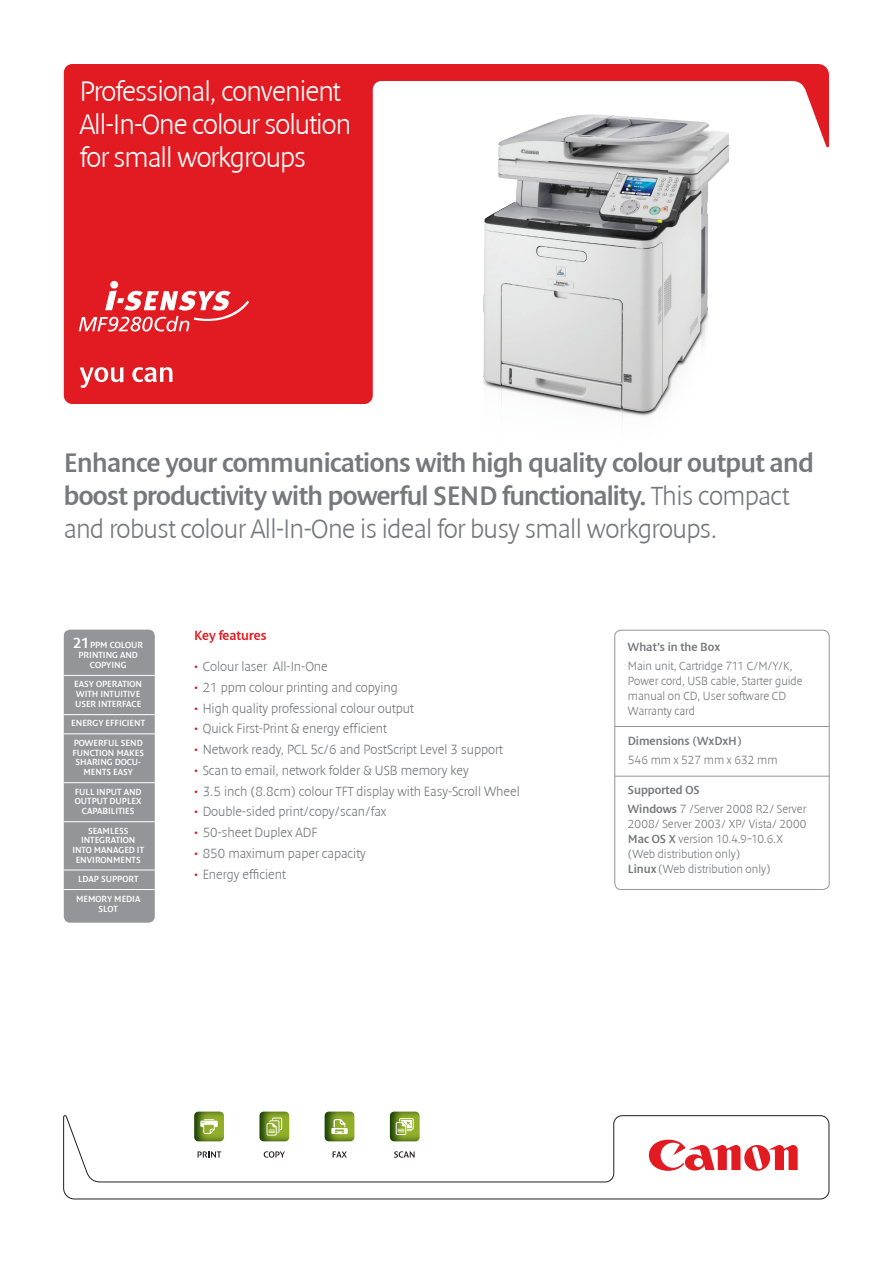
<style>
.page{position:relative;width:893px;height:1263px;background:#fff}
.page>*{position:absolute;margin:0;border:0;box-sizing:border-box;transform-origin:0 0}
.t1{font:300 28.5px/33px "Denda New";letter-spacing:-.03em;color:#fff}
.t2{font:27px/33px "Denda New";letter-spacing:-.02em;color:#76787b}
.t3{font:300 13.5px "Denda New";color:#76787b}
.t4{font:13.5px "Denda New";color:#e21a21}
.t5{font:300 12px/15px "Denda New";color:#76787b}
.t6{font:12px "Denda New";color:#76787b}
.t7{font:9px/9.8px "Denda New";color:#fff;text-align:center}
.s1{font-weight:300}
.s2{font-size:15px}
.s3{color:#e21a21}
.s4{font-weight:400}
</style>
<div class="page">
<svg style="left:64px;top:64px;width:765px;height:340px;fill:#e21a21"></svg>
<svg style="left:63px;top:1115px;width:766px;height:84px"></svg>
<svg style="left:649px;top:1140px;width:149px;height:31px"></svg>
<svg style="left:80px;top:367px;width:92px;height:21px"></svg>
<img style="left:445px;top:111px;width:309px;height:311px">
<div style="left:64px;top:630px;width:91px;height:293px;background:#939598;border-radius:6px"></div>
<hr style="left:64px;top:675px;width:91px;height:1px;background:#fff">
<hr style="left:64px;top:714px;width:91px;height:1px;background:#fff">
<hr style="left:64px;top:733px;width:91px;height:1px;background:#fff">
<hr style="left:64px;top:782px;width:91px;height:1px;background:#fff">
<hr style="left:64px;top:821px;width:91px;height:1px;background:#fff">
<hr style="left:64px;top:889px;width:91px;height:1px;background:#fff">
<div style="left:614px;top:630px;width:216px;height:260px;border:1px solid #939598;border-radius:6px"></div>
<hr style="left:615px;top:726px;width:214px;height:1px;background:#939598">
<hr style="left:615px;top:776px;width:214px;height:1px;background:#939598">
<img style="left:325px;top:1111px;width:29px;height:30px">
<img style="left:259px;top:1111px;width:30px;height:30px">
<svg style="left:267px;top:1117px;width:15px;height:18px"></svg>
<svg style="left:331px;top:1119px;width:17px;height:15px"></svg>
<img style="left:390px;top:1111px;width:30px;height:30px">
<svg style="left:396px;top:1118px;width:18px;height:17px"></svg>
<img style="left:194px;top:1111px;width:30px;height:30px">
<svg style="left:200px;top:1119px;width:18px;height:15px"></svg>
<svg style="left:198px;top:1151px;width:23px;height:7px"></svg>
<svg style="left:264px;top:1151px;width:21px;height:7px"></svg>
<svg style="left:333px;top:1151px;width:14px;height:7px"></svg>
<svg style="left:394px;top:1151px;width:21px;height:7px"></svg>
<svg style="left:79px;top:281px;width:170px;height:51px"></svg>
<hr style="left:64px;top:870px;width:91px;height:1px;background:#fff">
<p class="t1" style="left:80px;top:76px;width:273px">Professional, convenient<br>All-In-One colour solution for small workgroups</p>
<p class="t2" style="left:64px;top:446px;width:751px">Enhance your communications with high quality colour output and boost productivity with powerful SEND functionality. <span class="s1">This compact and robust colour All-In-One is ideal for busy small workgroups.</span></p>
<p class="t7" style="left:73px;top:641px;width:71px"><span class="s2">21</span>PPM COLOUR<br>PRINTING AND<br>COPYING</p>
<p class="t7" style="left:74px;top:680px;width:69px;text-align:left">EASY OPERATION<br>WITH INTUITIVE<br>USER INTERFACE</p>
<p class="t7" style="left:71px;top:719px;width:75px">ENERGY EFFICIENT</p>
<p class="t7" style="left:72px;top:738px;width:73px">POWERFUL SEND<br>FUNCTION MAKES<br>SHARING DOCU-<br>MENTS EASY</p>
<p class="t7" style="left:75px;top:787px;width:68px">FULL INPUT AND<br>OUTPUT DUPLEX<br>CAPABILITIES</p>
<p class="t7" style="left:72px;top:826px;width:73px">SEAMLESS<br>INTEGRATION<br>INTO MANAGED IT<br>ENVIRONMENTS</p>
<p class="t7" style="left:78px;top:875px;width:62px">LDAP SUPPORT</p>
<p class="t7" style="left:76px;top:894px;width:66px">MEMORY MEDIA<br>SLOT</p>
<p class="t4" style="left:194px;top:628px;width:74px">Key features</p>
<p class="t3" style="left:194px;top:659px;width:135px"><span class="s3">•</span> Colour laser All-In-One</p>
<p class="t3" style="left:194px;top:680px;width:205px"><span class="s3">•</span> 21 ppm colour printing and copying</p>
<p class="t3" style="left:194px;top:701px;width:221px"><span class="s3">•</span> High quality professional colour output</p>
<p class="t3" style="left:194px;top:721px;width:194px"><span class="s3">•</span> Quick First-Print &amp; energy efficient</p>
<p class="t3" style="left:194px;top:742px;width:310px"><span class="s3">•</span> Network ready, PCL 5c/6 and PostScript Level 3 support</p>
<p class="t3" style="left:194px;top:763px;width:276px"><span class="s3">•</span> Scan to email, network folder &amp; USB memory key</p>
<p class="t3" style="left:194px;top:784px;width:327px"><span class="s3">•</span> 3.5 inch (8.8cm) colour TFT display with Easy-Scroll Wheel</p>
<p class="t3" style="left:194px;top:804px;width:194px"><span class="s3">•</span> Double-sided print/copy/scan/fax</p>
<p class="t3" style="left:194px;top:825px;width:125px"><span class="s3">•</span> 50-sheet Duplex ADF</p>
<p class="t3" style="left:194px;top:846px;width:173px"><span class="s3">•</span> 850 maximum paper capacity</p>
<p class="t3" style="left:194px;top:867px;width:93px"><span class="s3">•</span> Energy efficient</p>
<p class="t6" style="left:628px;top:640px;width:94px">What’s in the Box</p>
<p class="t5" style="left:628px;top:658px;width:166px">Main unit, Cartridge 711 C/M/Y/K,</p>
<p class="t5" style="left:628px;top:673px;width:176px">Power cord, USB cable, Starter guide manual on CD, User software CD</p>
<p class="t5" style="left:628px;top:703px;width:69px">Warranty card</p>
<p class="t6" style="left:628px;top:734px;width:115px">Dimensions (WxDxH)</p>
<p class="t5" style="left:628px;top:753px;width:151px">546 mm x 527 mm x 632 mm</p>
<p class="t6" style="left:628px;top:783px;width:73px">Supported OS</p>
<p class="t5" style="left:628px;top:802px;width:180px"><span class="s4">Windows</span> 7 /Server 2008 R2/ Server<br>2008/ Server 2003/ XP/ Vista/ 2000</p>
<p class="t5" style="left:628px;top:832px;width:156px"><span class="s4">Mac OS X</span> version 10.4.9–10.6.X (Web distribution only)</p>
<p class="t5" style="left:628px;top:862px;width:144px"><span class="s4">Linux</span> (Web distribution only)</p>
</div>
